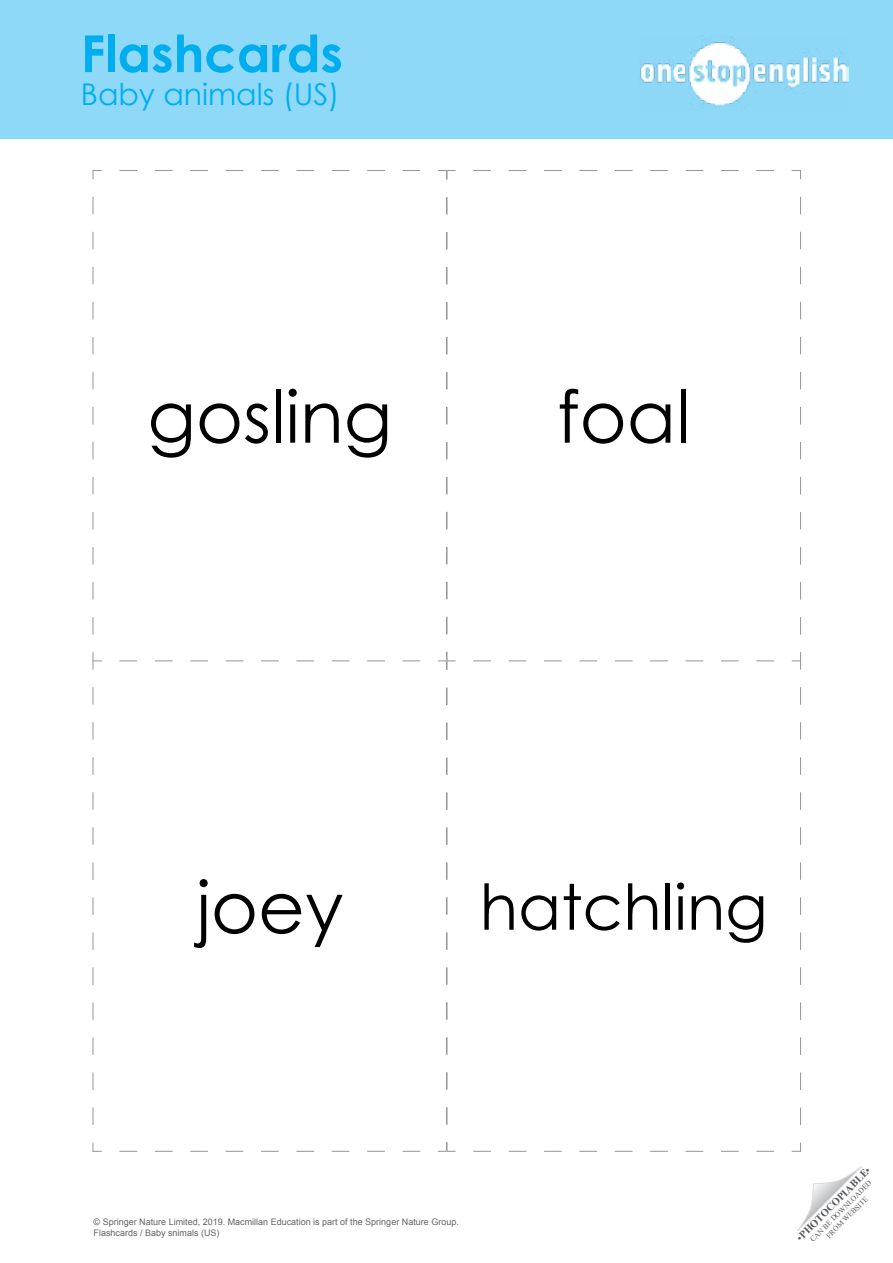
<style>
.page{position:relative;width:893px;height:1263px;background:#fff}
.page>*{position:absolute;margin:0;border:0;box-sizing:border-box;transform-origin:0 0}
.t1{font:72px "Century Gothic";color:#000}
.t2{font:63px "Century Gothic";color:#000}
.t3{font:700 51px "Century Gothic";color:#00aeef}
.t4{font:30px "Century Gothic";color:#00aeef}
.t5{font:700 10.5px "Times New Roman";color:#58595b}
.t6{font:9px/10.8px "Arial";color:#636466}
.t7{font:7.5px/9px "Times New Roman";color:#58595b;text-align:center}
.s1{font-weight:400}
</style>
<div class="page">
<div style="left:0;top:0;width:893px;height:139px;background:#8ed8f8"></div>
<svg style="left:797px;top:1166px;width:65px;height:65px"></svg>
<img style="left:640px;top:37px;width:208px;height:70px">
<svg style="left:92px;top:170px;width:355px;height:492px"></svg>
<svg style="left:120px;top:1151px;width:301px;height:1px"></svg>
<svg style="left:446px;top:188px;width:1px;height:446px"></svg>
<svg style="left:446px;top:687px;width:1px;height:438px"></svg>
<svg style="left:800px;top:196px;width:1px;height:439px"></svg>
<svg style="left:446px;top:170px;width:355px;height:10px"></svg>
<svg style="left:120px;top:660px;width:309px;height:1px"></svg>
<svg style="left:92px;top:660px;width:10px;height:492px"></svg>
<svg style="left:473px;top:660px;width:301px;height:1px"></svg>
<svg style="left:438px;top:652px;width:18px;height:18px"></svg>
<svg style="left:800px;top:687px;width:1px;height:438px"></svg>
<svg style="left:438px;top:1142px;width:363px;height:10px"></svg>
<svg style="left:792px;top:652px;width:9px;height:18px"></svg>
<h3 class="t3" style="left:81px;top:15px;width:264px">Flashcards</h3>
<h3 class="t4" style="left:81px;top:73px;width:260px">Baby animals (US)</h3>
<h1 class="t1" style="left:147px;top:366px;width:246px">gosling</h1>
<h1 class="t1" style="left:557px;top:366px;width:135px">foal</h1>
<h1 class="t1" style="left:196px;top:857px;width:149px">joey</h1>
<h2 class="t2" style="left:480px;top:863px;width:290px">hatchling</h2>
<p class="t6" style="left:94px;top:1217px;width:367px">© Springer Nature Limited, 2019. Macmillan Education is part of the Springer Nature Group.<br>Flashcards / Baby snimals (US)</p>
<p class="t5" style="left:793px;top:1234px;width:101px;rotate:-45deg"><span class="s1">•</span>PHOTOCOPIABLE<span class="s1">•</span></p>
<p class="t7" style="left:808px;top:1237px;width:85px;rotate:-45deg">CAN BE DOWNLOADED<br>FROM WEBSITE</p>
</div>
